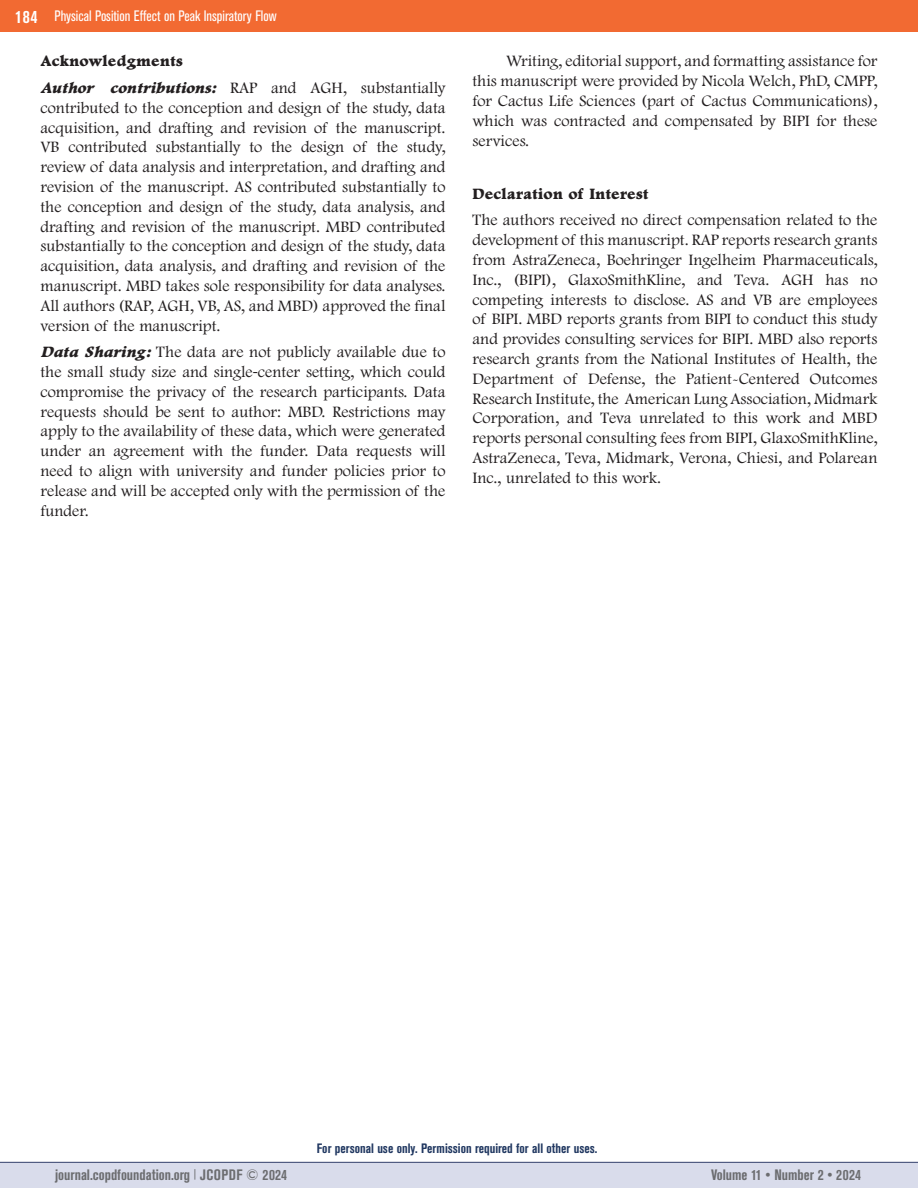
<style>
.page{position:relative;width:918px;height:1188px;background:#fff}
.page>*{position:absolute;margin:0;border:0;box-sizing:border-box;transform-origin:0 0}
.t1{font:300 16.5px/19.8px "Footlight MT Pro";color:#231f20;text-align:justify}
.t2{font:800 16.5px "Footlight MT Pro";color:#231f20}
.t3{font:700 condensed 15px "Akzidenz Grotesk BE";color:#6c6d70}
.t4{font:condensed 15px "Akzidenz Grotesk BE";color:#fff}
.t5{font:700 condensed 13.5px "Akzidenz Grotesk BE";color:#213861}
.s1{font-weight:700;font-size:18px}
.s2{font-weight:800;font-style:italic}
.s3{font-family:"Myriad Pro";font-weight:400}
</style>
<div class="page">
<div style="left:0;top:1162px;width:918px;height:26px;background:#d9dceb"></div>
<div style="left:0;top:0;width:918px;height:32px;background:#f26a32"></div>
<hr style="left:0;top:1162px;width:918px;height:1px;background:#34416b">
<p class="t4" style="left:15px;top:8px;width:263px"><span class="s1">184</span> Physical Position Effect on Peak Inspiratory Flow</p>
<p class="t2" style="left:40px;top:52px;width:144px">Acknowledgments</p>
<p class="t1" style="left:40px;top:78px;width:407px"><span class="s2">Author contributions:</span> RAP and AGH, substantially contributed to the conception and design of the study, data acquisition, and drafting and revision of the manuscript.<br>VB contributed substantially to the design of the study, review of data analysis and interpretation, and drafting and revision of the manuscript. AS contributed substantially to the conception and design of the study, data analysis, and drafting and revision of the manuscript. MBD contributed substantially to the conception and design of the study, data acquisition, data analysis, and drafting and revision of the manuscript. MBD takes sole responsibility for data analyses.<br>All authors (RAP, AGH, VB, AS, and MBD) approved the final version of the manuscript.</p>
<p class="t1" style="left:40px;top:342px;width:407px"><span class="s2">Data Sharing:</span> The data are not publicly available due to the small study size and single<span class="s3">-</span>center setting, which could compromise the privacy of the research participants. Data requests should be sent to author: MBD. Restrictions may apply to the availability of these data, which were generated under an agreement with the funder. Data requests will need to align with university and funder policies prior to release and will be accepted only with the permission of the funder.</p>
<p class="t1" style="left:472px;top:52px;width:407px;text-indent:34px">Writing, editorial support, and formatting assistance for this manuscript were provided by Nicola Welch, PhD, CMPP, for Cactus Life Sciences (part of Cactus Communications), which was contracted and compensated by BIPI for these services.</p>
<p class="t2" style="left:472px;top:184px;width:178px">Declaration of Interest</p>
<p class="t1" style="left:472px;top:211px;width:407px">The authors received no direct compensation related to the development of this manuscript. RAP reports research grants from AstraZeneca, Boehringer Ingelheim Pharmaceuticals, Inc., (BIPI), GlaxoSmithKline, and Teva. AGH has no competing interests to disclose. AS and VB are employees of BIPI. MBD reports grants from BIPI to conduct this study and provides consulting services for BIPI. MBD also reports research grants from the National Institutes of Health, the Department of Defense, the Patient-Centered Outcomes Research Institute, the American Lung Association, Midmark Corporation, and Teva unrelated to this work and MBD reports personal consulting fees from BIPI, GlaxoSmithKline, AstraZeneca, Teva, Midmark, Verona, Chiesi, and Polarean Inc., unrelated to this work.</p>
<p class="t5" style="left:317px;top:1141px;width:282px">For personal use only. Permission required for all other uses.</p>
<p class="t3" style="left:55px;top:1166px;width:234px">journal.copdfoundation.org <sup>|</sup> JCOPDF © 2024</p>
<p class="t3" style="left:711px;top:1166px;width:151px">Volume 11 • Number 2 • 2024</p>
</div>
